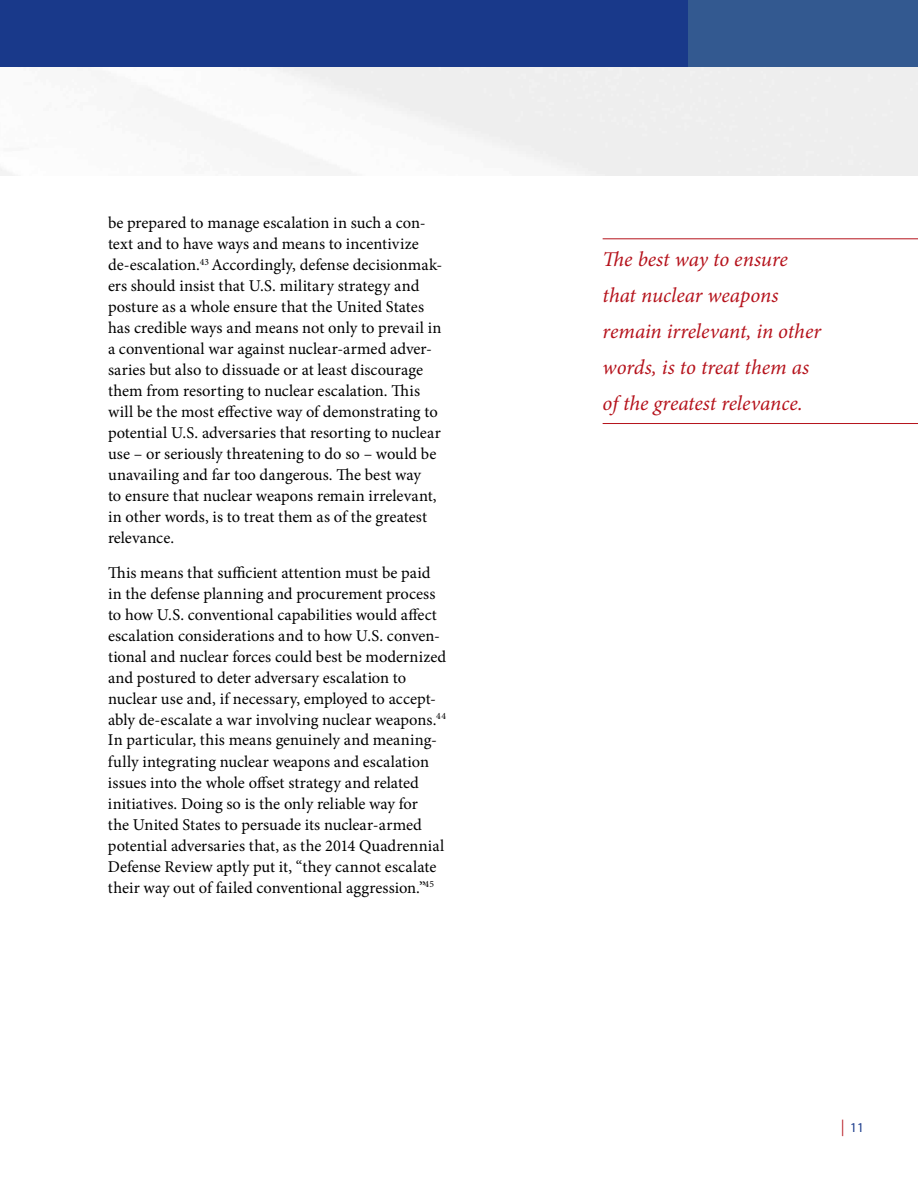
<style>
.page{position:relative;width:918px;height:1188px;background:#fff}
.page>*{position:absolute;margin:0;border:0;box-sizing:border-box;transform-origin:0 0}
.t1{font:italic 21px/36px "Minion Pro";letter-spacing:-.005em;color:#b5121b}
.t2{font:16.5px/21px "Minion Pro";color:#000}
.t3{font:13.5px "Myriad Pro";color:#19398a}
.s1{font-size:16.5px;color:#b5121b}
</style>
<div class="page">
<div style="left:0;top:0;width:688px;height:68px;background:#19398a"></div>
<hr style="left:0;top:0;width:1px;height:68px;background:#000">
<div style="left:688px;top:0;width:230px;height:68px;background:#335990"></div>
<hr style="left:603px;top:238px;width:315px;height:1px;background:#b5121b">
<hr style="left:603px;top:423px;width:315px;height:1px;background:#b5121b">
<p class="t2" style="left:108px;top:212px;width:336px">be prepared to manage escalation in such a con&shy;text and to have ways and means to incentivize de-escalation.<sup>43</sup> Accordingly, defense decisionmak&shy;ers should insist that U.S. military strategy and posture as a whole ensure that the United States has credible ways and means not only to prevail in a conventional war against nuclear-armed adver&shy;saries but also to dissuade or at least discourage them from resorting to nuclear escalation. This will be the most effective way of demonstrating to potential U.S. adversaries that resorting to nuclear use – or seriously threatening to do so – would be unavailing and far too dangerous. The best way<br>to ensure that nuclear weapons remain irrelevant, in other words, is to treat them as of the greatest relevance.</p>
<p class="t2" style="left:108px;top:562px;width:340px">This means that sufficient attention must be paid in the defense planning and procurement process to how U.S. conventional capabilities would affect escalation considerations and to how U.S. conven&shy;tional and nuclear forces could best be modernized and postured to deter adversary escalation to nuclear use and, if necessary, employed to accept&shy;ably de-escalate a war involving nuclear weapons.<sup>44<br></sup>In particular, this means genuinely and meaning&shy;fully integrating nuclear weapons and escalation issues into the whole offset strategy and related initiatives. Doing so is the only reliable way for<br>the United States to persuade its nuclear-armed potential adversaries that, as the 2014 Quadrennial Defense Review aptly put it, “they cannot escalate their way out of failed conventional aggression.”<sup>45</sup></p>
<p class="t1" style="left:603px;top:241px;width:220px">The best way to ensure that nuclear weapons remain irrelevant, in other words, is to treat them as of the greatest relevance.</p>
<p class="t3" style="left:841px;top:1119px;width:24px"><span class="s1">|</span> 11</p>
</div>
